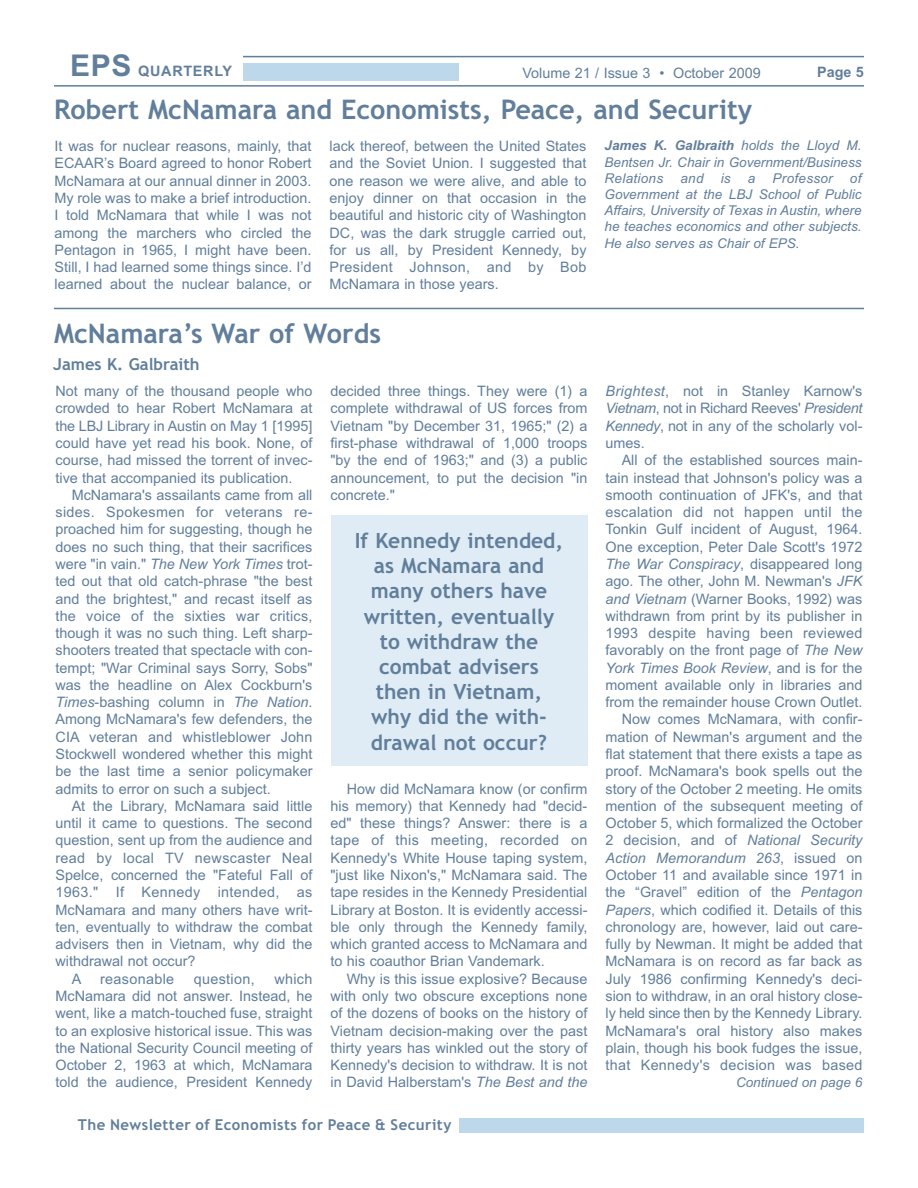
<style>
.page{position:relative;width:918px;height:1188px;background:#fff}
.page>*{position:absolute;margin:0;border:0;box-sizing:border-box;transform-origin:0 0}
.t1{font:700 27px "Trebuchet MS";color:#617e9b}
.t2{font:700 21px/25.2px "Trebuchet MS";color:#617e9b;text-align:center}
.t3{font:700 16.5px "Trebuchet MS";color:#617e9b}
.t4{font:700 15px "Trebuchet MS";letter-spacing:.03em;color:#617e9b}
.t5{font:14.4px/17.2px "Arial";color:#617e9b;text-align:justify}
.t6{font:14.4px "Arial";letter-spacing:.02em;color:#617e9b}
.t7{font:700 14.4px "Arial";letter-spacing:.05em;color:#617e9b}
.t8{font:italic 13.5px/16.2px "Arial";color:#617e9b;text-align:justify}
.t9{font:italic 13.5px "Arial";letter-spacing:.02em;color:#617e9b}
.s1{font-size:30px}
.s2{font-weight:700}
.s3{font-style:italic}
</style>
<div class="page">
<div style="left:459px;top:1118px;width:405px;height:14px;background:#bed8eb"></div>
<div style="left:243px;top:63px;width:216px;height:18px;background:#bed8eb"></div>
<hr style="left:54px;top:85px;width:810px;height:2px;background:#617e9b">
<hr style="left:243px;top:56px;width:621px;height:1px;background:#617e9b">
<div style="left:331px;top:516px;width:256px;height:250px;background:#dfecf5"></div>
<hr style="left:54px;top:308px;width:810px;height:1px;background:#617e9b">
<p class="t7" style="left:70px;top:66px;width:164px"><span class="s1">EPS</span> QUARTERLY</p>
<p class="t5" style="left:522px;top:65px;width:240px">Volume 21 / Issue 3 • October 2009</p>
<p class="t7" style="left:817px;top:66px;width:48px">Page 5</p>
<h1 class="t1" style="left:54px;top:98px;width:700px">Robert McNamara and Economists, Peace, and Security</h1>
<p class="t5" style="left:55px;top:139px;width:259px">It was for nuclear reasons, mainly, that ECAAR’s Board agreed to honor Robert McNamara at our annual dinner in 2003.<br>My role was to make a brief introduction.<br>I told McNamara that while I was not among the marchers who circled the Pentagon in 1965, I might have been.<br>Still, I had learned some things since. I’d learned about the nuclear balance, or</p>
<p class="t5" style="left:330px;top:139px;width:258px">lack thereof, between the United States and the Soviet Union. I suggested that one reason we were alive, and able to enjoy dinner on that occasion in the beautiful and historic city of Washington DC, was the dark struggle carried out, for us all, by President Kennedy, by President Johnson, and by Bob McNamara in those years.</p>
<p class="t8" style="left:605px;top:139px;width:258px"><span class="s2">James K. Galbraith</span> holds the Lloyd M.<br>Bentsen Jr. Chair in Government/Business Relations</p>
<p class="t8" style="left:605px;top:171px;width:258px;text-indent:245px">of Government at the LBJ School of Public Affairs, University of Texas in Austin, where he teaches economics and other subjects.<br>He also serves as Chair of EPS.</p>
<p class="t8" style="left:680px;top:171px;width:25px">and</p>
<p class="t8" style="left:721px;top:171px;width:12px">is</p>
<p class="t8" style="left:748px;top:171px;width:9px">a</p>
<p class="t9" style="left:773px;top:173px;width:62px">Professor</p>
<h1 class="t1" style="left:54px;top:323px;width:329px">McNamara’s War of Words</h1>
<p class="t3" style="left:53px;top:358px;width:148px">James K. Galbraith</p>
<p class="t5" style="left:56px;top:384px;width:258px">Not many of the thousand people who crowded to hear Robert McNamara at the LBJ Library in Austin on May 1 [1995] could have yet read his book. None, of course, had missed the torrent of invec&shy;tive that accompanied its publication.</p>
<p class="t5" style="left:56px;top:488px;width:259px;text-indent:16px">McNamara's assailants came from all sides. Spokesmen for veterans re&shy;proached him for suggesting, though he does no such thing, that their sacrifices were "in vain." <span class="s3">The New York Times</span> trot&shy;ted out that old catch-phrase "the best and the brightest," and recast itself as the voice of the sixties war critics, though it was no such thing. Left sharp&shy;shooters treated that spectacle with con&shy;tempt; "War Criminal says Sorry, Sobs" was the headline on Alex Cockburn's <span class="s3">Times</span>-bashing column in <span class="s3">The Nation</span>.<br>Among McNamara's few defenders, the CIA veteran and whistleblower John Stockwell wondered whether this might be the last time a senior policymaker admits to error on such a subject.</p>
<p class="t5" style="left:72px;top:799px;width:242px">At the Library, McNamara said little</p>
<p class="t5" style="left:56px;top:816px;width:259px">until it came to questions. The second</p>
<p class="t5" style="left:56px;top:833px;width:258px">question, sent up from the audience and</p>
<p class="t6" style="left:56px;top:852px;width:258px">read by local TV newscaster Neal</p>
<p class="t5" style="left:56px;top:868px;width:258px">Spelce, concerned the "Fateful Fall of</p>
<p class="t6" style="left:56px;top:887px;width:258px">1963." If Kennedy intended, as</p>
<p class="t5" style="left:56px;top:902px;width:258px">McNamara and many others have writ-</p>
<p class="t5" style="left:56px;top:920px;width:259px">ten, eventually to withdraw the combat</p>
<p class="t5" style="left:56px;top:937px;width:258px">advisers then in Vietnam, why did the</p>
<p class="t5" style="left:56px;top:954px;width:142px">withdrawal not occur?</p>
<p class="t5" style="left:72px;top:971px;width:11px">A</p>
<p class="t6" style="left:100px;top:973px;width:76px">reasonable</p>
<p class="t6" style="left:194px;top:973px;width:62px">question,</p>
<p class="t5" style="left:56px;top:971px;width:258px;text-indent:219px">which McNamara did not answer. Instead, he went, like a match-touched fuse, straight to an explosive historical issue. This was the National Security Council meeting of October 2, 1963 at which, McNamara told the audience, President Kennedy</p>
<p class="t5" style="left:331px;top:384px;width:258px">decided three things. They were (1) a complete withdrawal of US forces from Vietnam "by December 31, 1965;" (2) a first-phase withdrawal of 1,000 troops "by the end of 1963;" and (3) a public announcement, to put the decision "in concrete."</p>
<h2 class="t2" style="left:355px;top:530px;width:210px">If Kennedy intended, as McNamara and many others have written, eventually to withdraw the combat advisers then in Vietnam, why did the with&shy;drawal not occur?</h2>
<p class="t5" style="left:331px;top:781px;width:259px;text-indent:16px">How did McNamara know (or confirm his memory) that Kennedy had "decid&shy;ed" these things? Answer: there is a tape of this meeting, recorded on Kennedy's White House taping system, "just like Nixon's," McNamara said. The tape resides in the Kennedy Presidential Library at Boston. It is evidently accessi&shy;ble only through the Kennedy family, which granted access to McNamara and to his coauthor Brian Vandemark.</p>
<p class="t5" style="left:331px;top:971px;width:259px;text-indent:16px">Why is this issue explosive? Because with only two obscure exceptions none of the dozens of books on the history of Vietnam decision-making over the past thirty years has winkled out the story of Kennedy's decision to withdraw. It is not in David Halberstam's <span class="s3">The Best and the</span></p>
<p class="t4" style="left:78px;top:1119px;width:375px">The Newsletter of Economists for Peace &amp; Security</p>
<p class="t5" style="left:606px;top:384px;width:259px"><span class="s3">Brightest</span>, not in Stanley Karnow's <span class="s3">Vietnam</span>, not in Richard Reeves' <span class="s3">President Kennedy</span>, not in any of the scholarly vol&shy;umes.</p>
<p class="t5" style="left:606px;top:453px;width:259px;text-align:right">All of the established sources main&shy;tain instead that Johnson's policy was a smooth continuation of JFK's, and that escalation did not happen until the Tonkin Gulf incident of August, 1964.<br>One exception, Peter Dale Scott's 1972<br><span class="s3">The War Conspiracy</span>, disappeared long ago. The other, John M. Newman's <span class="s3">JFK and Vietnam</span> (Warner Books, 1992) was withdrawn from print by its publisher in 1993 despite having been reviewed favorably on the front page of <span class="s3">The New York Times Book Review</span>, and is for the moment available only in libraries and from the remainder house Crown Outlet.<br>Now comes McNamara, with confir&shy;mation of Newman's argument and the flat statement that there exists a tape as proof. McNamara's book spells out the story of the October 2 meeting. He omits mention of the subsequent meeting of October 5, which formalized the October 2 decision, and of <span class="s3">National Security Action Memorandum 263</span>, issued on October 11 and available since 1971 in the “Gravel” edition of the <span class="s3">Pentagon Papers</span>, which codified it. Details of this chronology are, however, laid out care&shy;fully by Newman. It might be added that McNamara is on record as far back as July 1986 confirming Kennedy's deci&shy;sion to withdraw, in an oral history close&shy;ly held since then by the Kennedy Library.<br>McNamara's oral history also makes plain, though his book fudges the issue, that Kennedy's decision was based</p>
<p class="t8" style="left:736px;top:1075px;width:128px">Continued on page 6</p>
</div>
